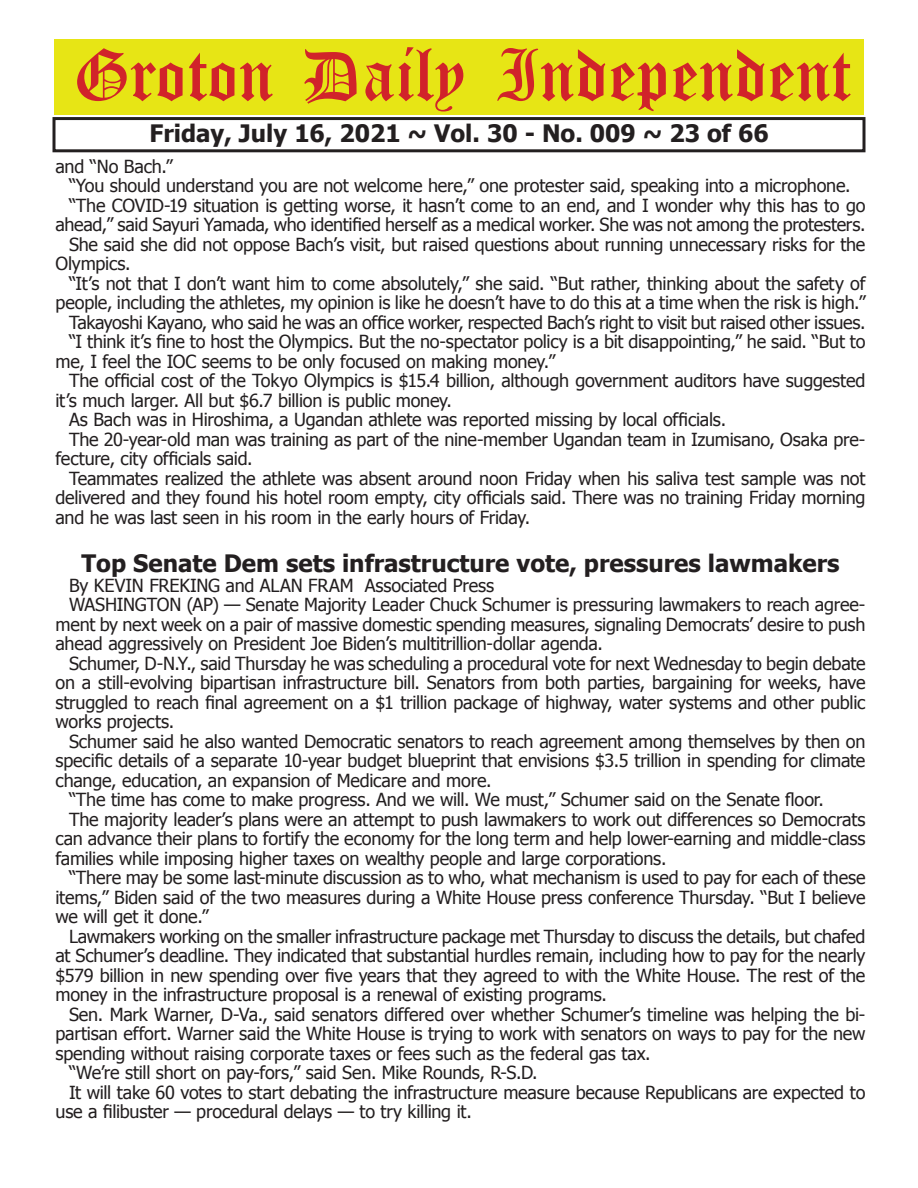
<style>
.page{position:relative;width:918px;height:1188px;background:#fff}
.page>*{position:absolute;margin:0;border:0;box-sizing:border-box;transform-origin:0 0}
.t1{font:54px "Old English Five";color:#d1232a}
.t2{font:700 24px "Tahoma";color:#231f20}
.t3{font:18px "Tahoma";letter-spacing:-.015em;color:#231f20}
</style>
<div class="page">
<div style="left:52px;top:117px;width:814px;height:35px;border:3px solid #231f20"></div>
<div style="left:54px;top:40px;width:810px;height:75px;background:#e7e515"></div>
<h1 class="t1" style="left:73px;top:50px;width:779px">Groton Daily Independent</h1>
<h2 class="t2" style="left:149px;top:116px;width:621px">Friday, July 16, 2021 ~ Vol. 30 - No. 009 ~ 23 of 66</h2>
<p class="t3" style="left:56px;top:154px;width:119px">and “No Bach.”</p>
<p class="t3" style="left:69px;top:174px;width:783px">“You should understand you are not welcome here,” one protester said, speaking into a microphone.</p>
<p class="t3" style="left:69px;top:193px;width:798px">“The COVID-19 situation is getting worse, it hasn’t come to an end, and I wonder why this has to go</p>
<p class="t3" style="left:56px;top:213px;width:812px">ahead,” said Sayuri Yamada, who identified herself as a medical worker. She was not among the protesters.</p>
<p class="t3" style="left:69px;top:232px;width:798px">She said she did not oppose Bach’s visit, but raised questions about running unnecessary risks for the</p>
<p class="t3" style="left:56px;top:252px;width:77px">Olympics.</p>
<p class="t3" style="left:69px;top:271px;width:798px">“It’s not that I don’t want him to come absolutely,” she said. “But rather, thinking about the safety of</p>
<p class="t3" style="left:56px;top:291px;width:812px">people, including the athletes, my opinion is like he doesn’t have to do this at a time when the risk is high.”</p>
<p class="t3" style="left:69px;top:310px;width:798px">Takayoshi Kayano, who said he was an office worker, respected Bach’s right to visit but raised other issues.</p>
<p class="t3" style="left:69px;top:330px;width:798px">“I think it’s fine to host the Olympics. But the no-spectator policy is a bit disappointing,” he said. “But to</p>
<p class="t3" style="left:56px;top:349px;width:501px">me, I feel the IOC seems to be only focused on making money.”</p>
<p class="t3" style="left:69px;top:369px;width:798px">The official cost of the Tokyo Olympics is $15.4 billion, although government auditors have suggested</p>
<p class="t3" style="left:56px;top:388px;width:398px">it’s much larger. All but $6.7 billion is public money.</p>
<p class="t3" style="left:69px;top:408px;width:659px">As Bach was in Hiroshima, a Ugandan athlete was reported missing by local officials.</p>
<p class="t3" style="left:69px;top:427px;width:798px">The 20-year-old man was training as part of the nine-member Ugandan team in Izumisano, Osaka pre-</p>
<p class="t3" style="left:56px;top:447px;width:199px">fecture, city officials said.</p>
<p class="t3" style="left:69px;top:466px;width:798px">Teammates realized the athlete was absent around noon Friday when his saliva test sample was not</p>
<p class="t3" style="left:56px;top:486px;width:812px">delivered and they found his hotel room empty, city officials said. There was no training Friday morning</p>
<p class="t3" style="left:56px;top:505px;width:476px">and he was last seen in his room in the early hours of Friday.</p>
<h2 class="t2" style="left:82px;top:547px;width:759px">Top Senate Dem sets infrastructure vote, pressures lawmakers</h2>
<p class="t3" style="left:69px;top:573px;width:427px">By KEVIN FREKING and ALAN FRAM Associated Press</p>
<p class="t3" style="left:69px;top:593px;width:798px">WASHINGTON (AP) — Senate Majority Leader Chuck Schumer is pressuring lawmakers to reach agree-</p>
<p class="t3" style="left:56px;top:612px;width:811px">ment by next week on a pair of massive domestic spending measures, signaling Democrats’ desire to push</p>
<p class="t3" style="left:56px;top:632px;width:549px">ahead aggressively on President Joe Biden’s multitrillion-dollar agenda.</p>
<p class="t3" style="left:69px;top:651px;width:798px">Schumer, D-N.Y., said Thursday he was scheduling a procedural vote for next Wednesday to begin debate</p>
<p class="t3" style="left:56px;top:671px;width:812px">on a still-evolving bipartisan infrastructure bill. Senators from both parties, bargaining for weeks, have</p>
<p class="t3" style="left:56px;top:690px;width:812px">struggled to reach final agreement on a $1 trillion package of highway, water systems and other public</p>
<p class="t3" style="left:56px;top:710px;width:120px">works projects.</p>
<p class="t3" style="left:69px;top:729px;width:798px">Schumer said he also wanted Democratic senators to reach agreement among themselves by then on</p>
<p class="t3" style="left:56px;top:749px;width:811px">specific details of a separate 10-year budget blueprint that envisions $3.5 trillion in spending for climate</p>
<p class="t3" style="left:56px;top:768px;width:438px">change, education, an expansion of Medicare and more.</p>
<p class="t3" style="left:69px;top:788px;width:757px">“The time has come to make progress. And we will. We must,” Schumer said on the Senate floor.</p>
<p class="t3" style="left:69px;top:807px;width:798px">The majority leader’s plans were an attempt to push lawmakers to work out differences so Democrats</p>
<p class="t3" style="left:56px;top:827px;width:812px">can advance their plans to fortify the economy for the long term and help lower-earning and middle-class</p>
<p class="t3" style="left:56px;top:846px;width:612px">families while imposing higher taxes on wealthy people and large corporations.</p>
<p class="t3" style="left:69px;top:866px;width:798px">“There may be some last-minute discussion as to who, what mechanism is used to pay for each of these</p>
<p class="t3" style="left:56px;top:885px;width:812px">items,” Biden said of the two measures during a White House press conference Thursday. “But I believe</p>
<p class="t3" style="left:56px;top:905px;width:155px">we will get it done.”</p>
<p class="t3" style="left:69px;top:924px;width:798px">Lawmakers working on the smaller infrastructure package met Thursday to discuss the details, but chafed</p>
<p class="t3" style="left:56px;top:944px;width:812px">at Schumer’s deadline. They indicated that substantial hurdles remain, including how to pay for the nearly</p>
<p class="t3" style="left:56px;top:963px;width:811px">$579 billion in new spending over five years that they agreed to with the White House. The rest of the</p>
<p class="t3" style="left:56px;top:983px;width:553px">money in the infrastructure proposal is a renewal of existing programs.</p>
<p class="t3" style="left:69px;top:1002px;width:798px">Sen. Mark Warner, D-Va., said senators differed over whether Schumer’s timeline was helping the bi-</p>
<p class="t3" style="left:56px;top:1022px;width:811px">partisan effort. Warner said the White House is trying to work with senators on ways to pay for the new</p>
<p class="t3" style="left:56px;top:1041px;width:597px">spending without raising corporate taxes or fees such as the federal gas tax.</p>
<p class="t3" style="left:69px;top:1061px;width:470px">“We’re still short on pay-fors,” said Sen. Mike Rounds, R-S.D.</p>
<p class="t3" style="left:69px;top:1080px;width:798px">It will take 60 votes to start debating the infrastructure measure because Republicans are expected to</p>
<p class="t3" style="left:56px;top:1100px;width:418px">use a filibuster — procedural delays — to try killing it.</p>
</div>
